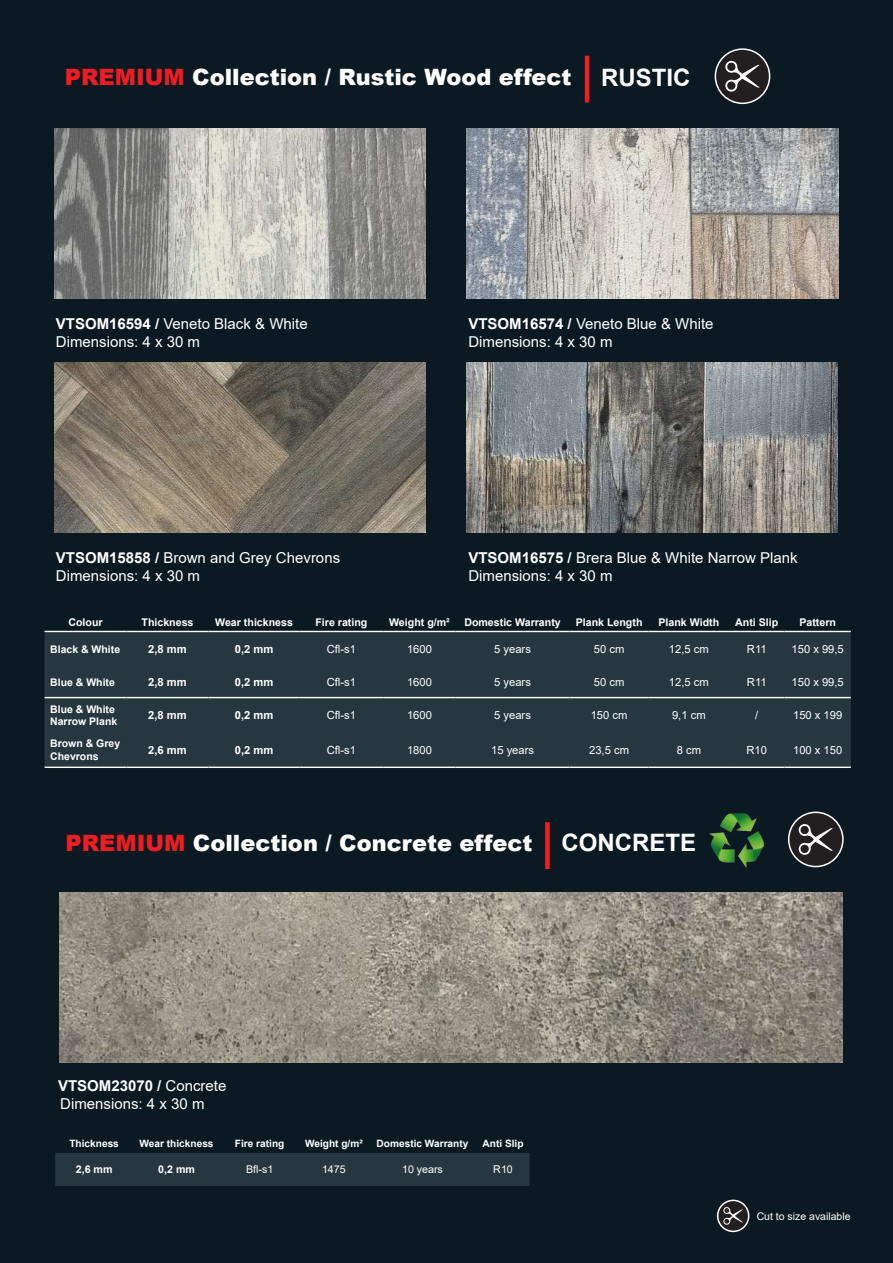
<style>
.page{position:relative;width:893px;height:1263px;background:#0b1a22}
.page>*{position:absolute;margin:0;border:0;box-sizing:border-box;transform-origin:0 0}
.t1{font:900 22.5px "Arial";color:#fff}
.t2{font:15px "Arial";color:#fff}
.t3{font:700 15px "Arial";color:#fff}
.t4{font:11.25px "Arial";color:#fff}
.t5{font:700 11.25px "Arial";color:#fff}
.t6{font:700 10.65px "Arial";color:#fff}
.t7{font:10.65px "Arial";color:#fff}
.t8{font:700 10.5px/12.6px "Arial";color:#fff}
.t9{font:10.5px "Arial";color:#fff}
.t10{font:700 10.05px "Arial";color:#fff}
.s1{color:#ee1d23}
.s2{font-weight:700;font-size:24px}
.s3{font-weight:700}
.s4{font-weight:400}
</style>
<div class="page">
<img style="left:467px;top:129px;width:371px;height:170px">
<img style="left:54px;top:129px;width:372px;height:170px">
<hr style="left:585px;top:56px;width:4px;height:47px;background:#ee1d23">
<img style="left:467px;top:363px;width:370px;height:170px">
<img style="left:54px;top:363px;width:372px;height:170px">
<div style="left:45px;top:632px;width:806px;height:135px;background:#27373f"></div>
<hr style="left:45px;top:631px;width:82px;height:1px;background:#fff">
<hr style="left:127px;top:631px;width:82px;height:1px;background:#fff">
<hr style="left:209px;top:631px;width:91px;height:1px;background:#fff">
<hr style="left:300px;top:631px;width:83px;height:1px;background:#fff">
<hr style="left:383px;top:631px;width:73px;height:1px;background:#fff">
<hr style="left:456px;top:631px;width:113px;height:1px;background:#fff">
<hr style="left:569px;top:631px;width:80px;height:1px;background:#fff">
<hr style="left:649px;top:631px;width:80px;height:1px;background:#fff">
<hr style="left:729px;top:631px;width:56px;height:1px;background:#fff">
<hr style="left:785px;top:631px;width:66px;height:1px;background:#fff">
<hr style="left:45px;top:697px;width:82px;height:1px;background:#fff">
<hr style="left:127px;top:697px;width:82px;height:1px;background:#fff">
<hr style="left:209px;top:697px;width:91px;height:1px;background:#fff">
<hr style="left:300px;top:697px;width:83px;height:1px;background:#fff">
<hr style="left:383px;top:697px;width:73px;height:1px;background:#fff">
<hr style="left:456px;top:697px;width:113px;height:1px;background:#fff">
<hr style="left:569px;top:697px;width:80px;height:1px;background:#fff">
<hr style="left:649px;top:697px;width:80px;height:1px;background:#fff">
<hr style="left:729px;top:697px;width:56px;height:1px;background:#fff">
<hr style="left:785px;top:697px;width:66px;height:1px;background:#fff">
<hr style="left:45px;top:767px;width:82px;height:1px;background:#fff">
<hr style="left:127px;top:767px;width:82px;height:1px;background:#fff">
<hr style="left:209px;top:767px;width:91px;height:1px;background:#fff">
<hr style="left:300px;top:767px;width:83px;height:1px;background:#fff">
<hr style="left:383px;top:767px;width:73px;height:1px;background:#fff">
<hr style="left:456px;top:767px;width:113px;height:1px;background:#fff">
<hr style="left:569px;top:767px;width:80px;height:1px;background:#fff">
<hr style="left:649px;top:767px;width:80px;height:1px;background:#fff">
<hr style="left:729px;top:767px;width:56px;height:1px;background:#fff">
<hr style="left:785px;top:767px;width:66px;height:1px;background:#fff">
<img style="left:60px;top:892px;width:782px;height:170px">
<div style="left:55px;top:1153px;width:475px;height:33px;background:#27373f"></div>
<img style="left:709px;top:813px;width:56px;height:55px">
<div style="left:545px;top:822px;width:5px;height:47px;background:#ee1d23"></div>
<div style="left:789px;top:812px;width:54px;height:54px;background:#231f20;border-radius:50%"></div>
<div style="left:788px;top:811px;width:56px;height:56px;border:2px solid #fff;border-radius:50%"></div>
<svg style="left:799px;top:824px;width:34px;height:31px"></svg>
<div style="left:715px;top:49px;width:55px;height:54px;background:#231f20;border-radius:50%"></div>
<div style="left:715px;top:48px;width:55px;height:56px;border:2px solid #fff;border-radius:50%"></div>
<svg style="left:725px;top:61px;width:35px;height:31px"></svg>
<div style="left:718px;top:1200px;width:31px;height:31px;background:#231f20;border-radius:50%"></div>
<div style="left:717px;top:1199px;width:32px;height:33px;border:2px solid #fff;border-radius:50%"></div>
<svg style="left:723px;top:1207px;width:20px;height:18px"></svg>
<h1 class="t1" style="left:65px;top:60px;width:627px"><span class="s1">PREMIUM</span> Collection / Rustic Wood effect <span class="s2">RUSTIC</span></h1>
<p class="t2" style="left:56px;top:313px;width:253px"><span class="s3">VTSOM16594 /</span> Veneto Black &amp; White</p>
<p class="t2" style="left:468px;top:313px;width:247px"><span class="s3">VTSOM16574 /</span> Veneto Blue &amp; White</p>
<p class="t2" style="left:56px;top:331px;width:146px">Dimensions: 4 x 30 m</p>
<p class="t2" style="left:468px;top:331px;width:146px">Dimensions: 4 x 30 m</p>
<p class="t2" style="left:56px;top:547px;width:286px"><span class="s3">VTSOM15858 /</span> Brown and Grey Chevrons</p>
<p class="t2" style="left:468px;top:547px;width:331px"><span class="s3">VTSOM16575 /</span> Brera Blue &amp; White Narrow Plank</p>
<p class="t2" style="left:56px;top:565px;width:146px">Dimensions: 4 x 30 m</p>
<p class="t2" style="left:468px;top:565px;width:146px">Dimensions: 4 x 30 m</p>
<p class="t6" style="left:68px;top:615px;width:36px">Colour</p>
<p class="t6" style="left:142px;top:615px;width:54px">Thickness</p>
<p class="t6" style="left:215px;top:615px;width:79px">Wear thickness</p>
<p class="t6" style="left:315px;top:615px;width:53px">Fire rating</p>
<p class="t6" style="left:389px;top:615px;width:62px">Weight g/m²</p>
<p class="t6" style="left:464px;top:615px;width:98px">Domestic Warranty</p>
<p class="t6" style="left:576px;top:615px;width:68px">Plank Length</p>
<p class="t6" style="left:658px;top:615px;width:62px">Plank Width</p>
<p class="t6" style="left:735px;top:615px;width:45px">Anti Slip</p>
<p class="t6" style="left:799px;top:615px;width:38px">Pattern</p>
<p class="t8" style="left:50px;top:643px;width:72px">Black &amp; White</p>
<p class="t5" style="left:148px;top:641px;width:40px">2,8 mm</p>
<p class="t5" style="left:235px;top:641px;width:40px">0,2 mm</p>
<p class="t4" style="left:327px;top:641px;width:31px">Cfl-s1</p>
<p class="t4" style="left:407px;top:641px;width:26px">1600</p>
<p class="t4" style="left:494px;top:641px;width:38px">5 years</p>
<p class="t4" style="left:594px;top:641px;width:32px">50 cm</p>
<p class="t4" style="left:669px;top:641px;width:41px">12,5 cm</p>
<p class="t4" style="left:747px;top:641px;width:21px">R11</p>
<p class="t4" style="left:792px;top:641px;width:54px">150 x 99,5</p>
<p class="t8" style="left:50px;top:676px;width:66px">Blue &amp; White</p>
<p class="t5" style="left:148px;top:674px;width:40px">2,8 mm</p>
<p class="t5" style="left:235px;top:674px;width:40px">0,2 mm</p>
<p class="t4" style="left:327px;top:674px;width:31px">Cfl-s1</p>
<p class="t4" style="left:407px;top:674px;width:26px">1600</p>
<p class="t4" style="left:494px;top:674px;width:38px">5 years</p>
<p class="t4" style="left:594px;top:674px;width:32px">50 cm</p>
<p class="t4" style="left:669px;top:674px;width:41px">12,5 cm</p>
<p class="t4" style="left:747px;top:674px;width:21px">R11</p>
<p class="t4" style="left:792px;top:674px;width:54px">150 x 99,5</p>
<p class="t8" style="left:50px;top:703px;width:69px">Blue &amp; White<br>Narrow Plank</p>
<p class="t5" style="left:148px;top:707px;width:40px">2,8 mm</p>
<p class="t5" style="left:235px;top:707px;width:40px">0,2 mm</p>
<p class="t4" style="left:327px;top:707px;width:31px">Cfl-s1</p>
<p class="t4" style="left:407px;top:707px;width:26px">1600</p>
<p class="t4" style="left:494px;top:707px;width:38px">5 years</p>
<p class="t4" style="left:591px;top:707px;width:38px">150 cm</p>
<p class="t4" style="left:672px;top:707px;width:35px">9,1 cm</p>
<p class="t4" style="left:755px;top:707px;width:5px">/</p>
<p class="t4" style="left:793px;top:707px;width:51px">150 x 199</p>
<p class="t8" style="left:50px;top:737px;width:72px">Brown &amp; Grey<br>Chevrons</p>
<p class="t5" style="left:148px;top:742px;width:40px">2,6 mm</p>
<p class="t5" style="left:235px;top:742px;width:40px">0,2 mm</p>
<p class="t4" style="left:327px;top:742px;width:31px">Cfl-s1</p>
<p class="t4" style="left:407px;top:742px;width:26px">1800</p>
<p class="t4" style="left:491px;top:742px;width:44px">15 years</p>
<p class="t4" style="left:589px;top:742px;width:41px">23,5 cm</p>
<p class="t4" style="left:677px;top:742px;width:26px">8 cm</p>
<p class="t4" style="left:746px;top:742px;width:22px">R10</p>
<p class="t4" style="left:793px;top:742px;width:51px">100 x 150</p>
<h1 class="t1" style="left:65px;top:827px;width:632px"><span class="s1">PREMIUM</span> Collection / Concrete effect <span class="s2">CONCRETE</span></h1>
<p class="t3" style="left:58px;top:1075px;width:170px">VTSOM23070 / <span class="s4">Concrete</span></p>
<p class="t2" style="left:60px;top:1093px;width:146px">Dimensions: 4 x 30 m</p>
<p class="t10" style="left:69px;top:1137px;width:51px">Thickness</p>
<p class="t10" style="left:140px;top:1137px;width:76px">Wear thickness</p>
<p class="t10" style="left:235px;top:1137px;width:51px">Fire rating</p>
<p class="t10" style="left:305px;top:1137px;width:59px">Weight g/m²</p>
<p class="t10" style="left:377px;top:1137px;width:93px">Domestic Warranty</p>
<p class="t10" style="left:483px;top:1137px;width:43px">Anti Slip</p>
<p class="t6" style="left:76px;top:1162px;width:38px">2,6 mm</p>
<p class="t6" style="left:158px;top:1162px;width:38px">0,2 mm</p>
<p class="t7" style="left:246px;top:1162px;width:29px">Bfl-s1</p>
<p class="t7" style="left:322px;top:1162px;width:25px">1475</p>
<p class="t7" style="left:402px;top:1162px;width:42px">10 years</p>
<p class="t7" style="left:493px;top:1162px;width:21px">R10</p>
<p class="t9" style="left:757px;top:1209px;width:95px">Cut to size available</p>
</div>
